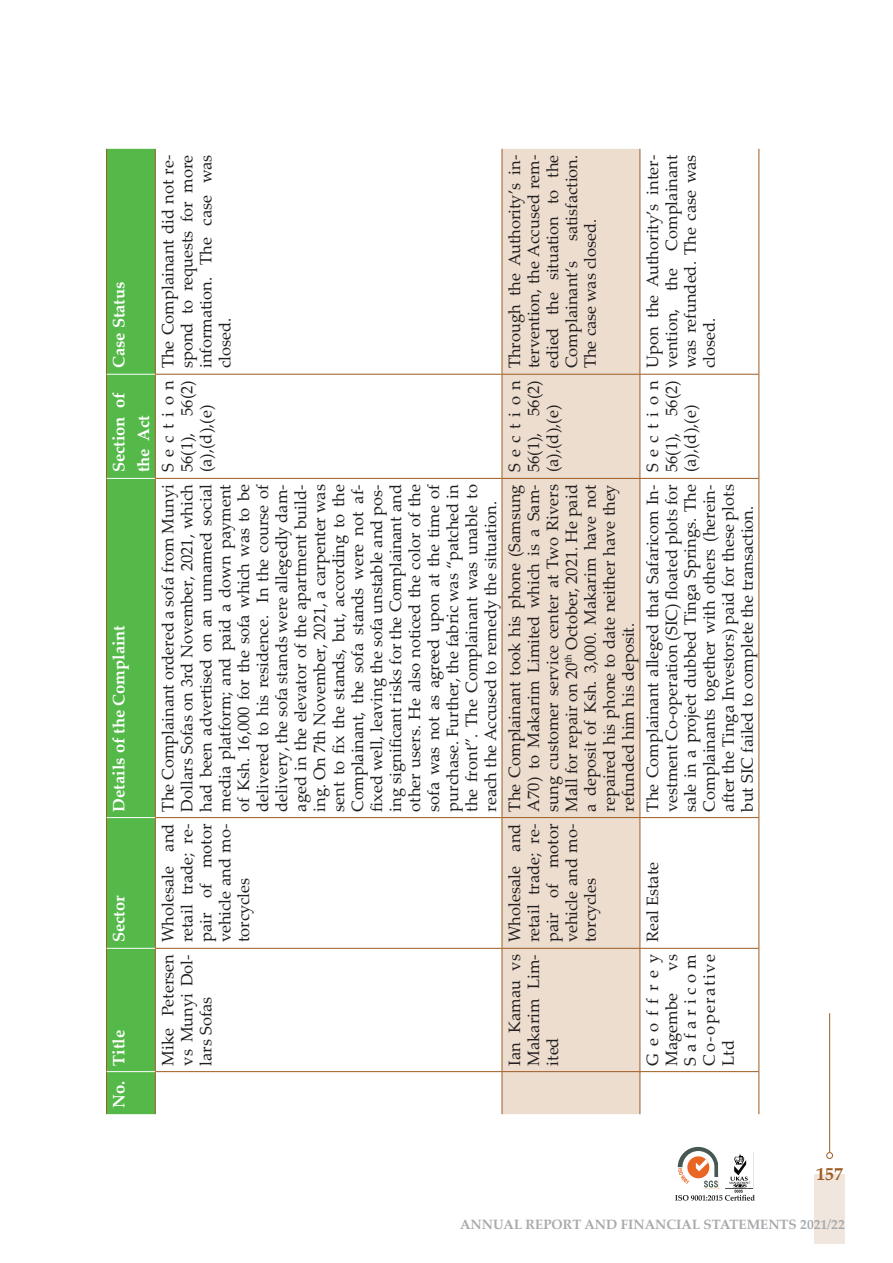
<style>
.page{position:relative;width:893px;height:1263px;background:#fff}
.page>*{position:absolute;margin:0;border:0;box-sizing:border-box;transform-origin:0 0}
.t1{font:700 18px "Palatino Linotype";color:#9d5d23}
.t2{font:16.5px/18.9px "Palatino Linotype";color:#231f20;text-align:justify}
.Heading_1{font:700 16.5px/24.8px "Palatino Linotype";color:#fff}
.t3{font:16.5px/19px "Palatino Linotype";letter-spacing:.405em;color:#231f20}
.t4{font:700 13.5px "Palatino Linotype";color:#a8a9ad}
</style>
<div class="page">
<div style="left:814px;top:1174px;width:31px;height:69px;background:#f0e6de"></div>
<svg style="left:675px;top:1147px;width:80px;height:54px"></svg>
<hr style="left:829px;top:1013px;width:1px;height:139px;background:#9d5c23">
<div style="left:826px;top:1152px;width:7px;height:7px;border:1px solid #9d5c23;border-radius:50%"></div>
<div style="left:107px;top:149px;width:48px;height:965px;background:#54b948"></div>
<div style="left:503px;top:149px;width:137px;height:965px;background:#ecddce"></div>
<hr style="left:156px;top:1071px;width:346px;height:1px;background:#9d5c23">
<hr style="left:156px;top:948px;width:346px;height:1px;background:#9d5c23">
<hr style="left:156px;top:817px;width:346px;height:1px;background:#9d5c23">
<hr style="left:156px;top:478px;width:346px;height:1px;background:#9d5c23">
<hr style="left:156px;top:374px;width:346px;height:1px;background:#9d5c23">
<hr style="left:502px;top:1071px;width:1px;height:43px;background:#9d5c23">
<hr style="left:502px;top:948px;width:1px;height:123px;background:#9d5c23">
<hr style="left:502px;top:1071px;width:138px;height:1px;background:#9d5c23">
<hr style="left:502px;top:817px;width:1px;height:131px;background:#9d5c23">
<hr style="left:502px;top:948px;width:138px;height:1px;background:#9d5c23">
<hr style="left:502px;top:478px;width:1px;height:339px;background:#9d5c23">
<hr style="left:502px;top:817px;width:138px;height:1px;background:#9d5c23">
<hr style="left:502px;top:374px;width:1px;height:104px;background:#9d5c23">
<hr style="left:502px;top:478px;width:138px;height:1px;background:#9d5c23">
<hr style="left:502px;top:149px;width:1px;height:225px;background:#9d5c23">
<hr style="left:502px;top:374px;width:138px;height:1px;background:#9d5c23">
<hr style="left:640px;top:1071px;width:1px;height:43px;background:#9d5c23">
<hr style="left:640px;top:948px;width:1px;height:123px;background:#9d5c23">
<hr style="left:640px;top:1071px;width:119px;height:1px;background:#9d5c23">
<hr style="left:640px;top:817px;width:1px;height:131px;background:#9d5c23">
<hr style="left:640px;top:948px;width:119px;height:1px;background:#9d5c23">
<hr style="left:640px;top:478px;width:1px;height:339px;background:#9d5c23">
<hr style="left:640px;top:817px;width:119px;height:1px;background:#9d5c23">
<hr style="left:640px;top:374px;width:1px;height:104px;background:#9d5c23">
<hr style="left:640px;top:478px;width:119px;height:1px;background:#9d5c23">
<hr style="left:640px;top:149px;width:1px;height:225px;background:#9d5c23">
<hr style="left:640px;top:374px;width:119px;height:1px;background:#9d5c23">
<hr style="left:759px;top:1071px;width:1px;height:43px;background:#9d5c23">
<hr style="left:759px;top:948px;width:1px;height:123px;background:#9d5c23">
<hr style="left:759px;top:817px;width:1px;height:131px;background:#9d5c23">
<hr style="left:759px;top:478px;width:1px;height:339px;background:#9d5c23">
<hr style="left:759px;top:374px;width:1px;height:104px;background:#9d5c23">
<hr style="left:759px;top:149px;width:1px;height:225px;background:#9d5c23">
<hr style="left:106px;top:1071px;width:1px;height:43px;background:#9d5c23">
<hr style="left:106px;top:948px;width:1px;height:123px;background:#9d5c23">
<hr style="left:106px;top:817px;width:1px;height:131px;background:#9d5c23">
<hr style="left:106px;top:478px;width:1px;height:339px;background:#9d5c23">
<hr style="left:106px;top:374px;width:1px;height:104px;background:#9d5c23">
<hr style="left:106px;top:149px;width:1px;height:225px;background:#9d5c23">
<hr style="left:155px;top:1071px;width:1px;height:43px;background:#9d5c23">
<hr style="left:155px;top:948px;width:1px;height:123px;background:#9d5c23">
<hr style="left:155px;top:817px;width:1px;height:131px;background:#9d5c23">
<hr style="left:155px;top:478px;width:1px;height:339px;background:#9d5c23">
<hr style="left:155px;top:374px;width:1px;height:104px;background:#9d5c23">
<hr style="left:155px;top:149px;width:1px;height:225px;background:#9d5c23">
<hr style="left:107px;top:1071px;width:48px;height:1px;background:#fff">
<hr style="left:107px;top:948px;width:48px;height:1px;background:#fff">
<hr style="left:107px;top:817px;width:48px;height:1px;background:#fff">
<hr style="left:107px;top:478px;width:48px;height:1px;background:#fff">
<hr style="left:107px;top:374px;width:48px;height:1px;background:#fff">
<p class="Heading_1" style="left:106px;top:368px;width:88px;rotate:-90deg">Case Status</p>
<p class="Heading_1" style="left:106px;top:472px;width:81px;rotate:-90deg">Section of the Act</p>
<p class="Heading_1" style="left:106px;top:811px;width:188px;rotate:-90deg">Details of the Complaint</p>
<p class="Heading_1" style="left:106px;top:942px;width:48px;rotate:-90deg">Sector</p>
<p class="Heading_1" style="left:106px;top:1065px;width:37px;rotate:-90deg">Title</p>
<p class="Heading_1" style="left:106px;top:1108px;width:29px;rotate:-90deg">No.</p>
<p class="t2" style="left:158px;top:368px;width:215px;rotate:-90deg">The Complainant did not re&shy;spond to requests for more information. The case was closed.</p>
<p class="t2" style="left:158px;top:472px;width:94px;rotate:-90deg">Section 56(1), 56(2) (a),(d),(e)</p>
<p class="t2" style="left:504px;top:368px;width:215px;rotate:-90deg">Through the Authority’s in&shy;tervention, the Accused rem&shy;edied the situation to the Complainant’s satisfaction.<br>The case was closed.</p>
<p class="t2" style="left:504px;top:472px;width:94px;rotate:-90deg">Section 56(1), 56(2) (a),(d),(e)</p>
<p class="t2" style="left:642px;top:368px;width:215px;rotate:-90deg">Upon the Authority’s inter&shy;vention, the Complainant was refunded. The case was closed.</p>
<p class="t2" style="left:642px;top:472px;width:94px;rotate:-90deg">Section 56(1), 56(2) (a),(d),(e)</p>
<p class="t2" style="left:158px;top:811px;width:329px;rotate:-90deg">The Complainant ordered a sofa from Munyi Dollars Sofas on 3rd November, 2021, which had been advertised on an unnamed social media platform; and paid a down payment of Ksh. 16,000 for the sofa which was to be delivered to his residence. In the course of delivery, the sofa stands were allegedly dam&shy;aged in the elevator of the apartment build&shy;ing. On 7th November, 2021, a carpenter was sent to fix the stands, but, according to the Complainant, the sofa stands were not af&shy;fixed well, leaving the sofa unstable and pos&shy;ing significant risks for the Complainant and other users. He also noticed the color of the sofa was not as agreed upon at the time of purchase. Further, the fabric was “patched in the front”. The Complainant was unable to reach the Accused to remedy the situation.</p>
<p class="t2" style="left:504px;top:811px;width:329px;rotate:-90deg">The Complainant took his phone (Samsung A70) to Makarim Limited which is a Sam&shy;sung customer service center at Two Rivers Mall for repair on 20<sup>th</sup> October, 2021. He paid a deposit of Ksh. 3,000. Makarim have not repaired his phone to date neither have they refunded him his deposit.</p>
<p class="t2" style="left:642px;top:811px;width:329px;rotate:-90deg">The Complainant alleged that Safaricom In&shy;vestment Co-operation (SIC) floated plots for sale in a project dubbed Tinga Springs. The Complainants together with others (herein&shy;after the Tinga Investors) paid for these plots but SIC failed to complete the transaction.</p>
<p class="t2" style="left:158px;top:942px;width:120px;rotate:-90deg">Wholesale and retail trade; re&shy;pair of motor vehicle and mo&shy;torcycles</p>
<p class="t2" style="left:158px;top:1065px;width:113px;rotate:-90deg">Mike Petersen vs Munyi Dol&shy;lars Sofas</p>
<p class="t2" style="left:504px;top:942px;width:120px;rotate:-90deg">Wholesale and retail trade; re&shy;pair of motor vehicle and mo&shy;torcycles</p>
<p class="t2" style="left:504px;top:1065px;width:113px;rotate:-90deg">Ian Kamau vs Makarim Lim&shy;ited</p>
<p class="t2" style="left:642px;top:942px;width:82px;rotate:-90deg">Real Estate</p>
<p class="t3" style="left:642px;top:1065px;width:113px;rotate:-90deg">Geoffrey<br>Magembe</p>
<p class="t2" style="left:661px;top:1065px;width:113px;text-indent:95px;rotate:-90deg">vs Safaricom Co-operative Ltd</p>
<p class="t1" style="left:816px;top:1161px;width:28px">157</p>
<p class="t4" style="left:460px;top:1214px;width:386px">ANNUAL REPORT AND FINANCIAL STATEMENTS 2021/22</p>
</div>
